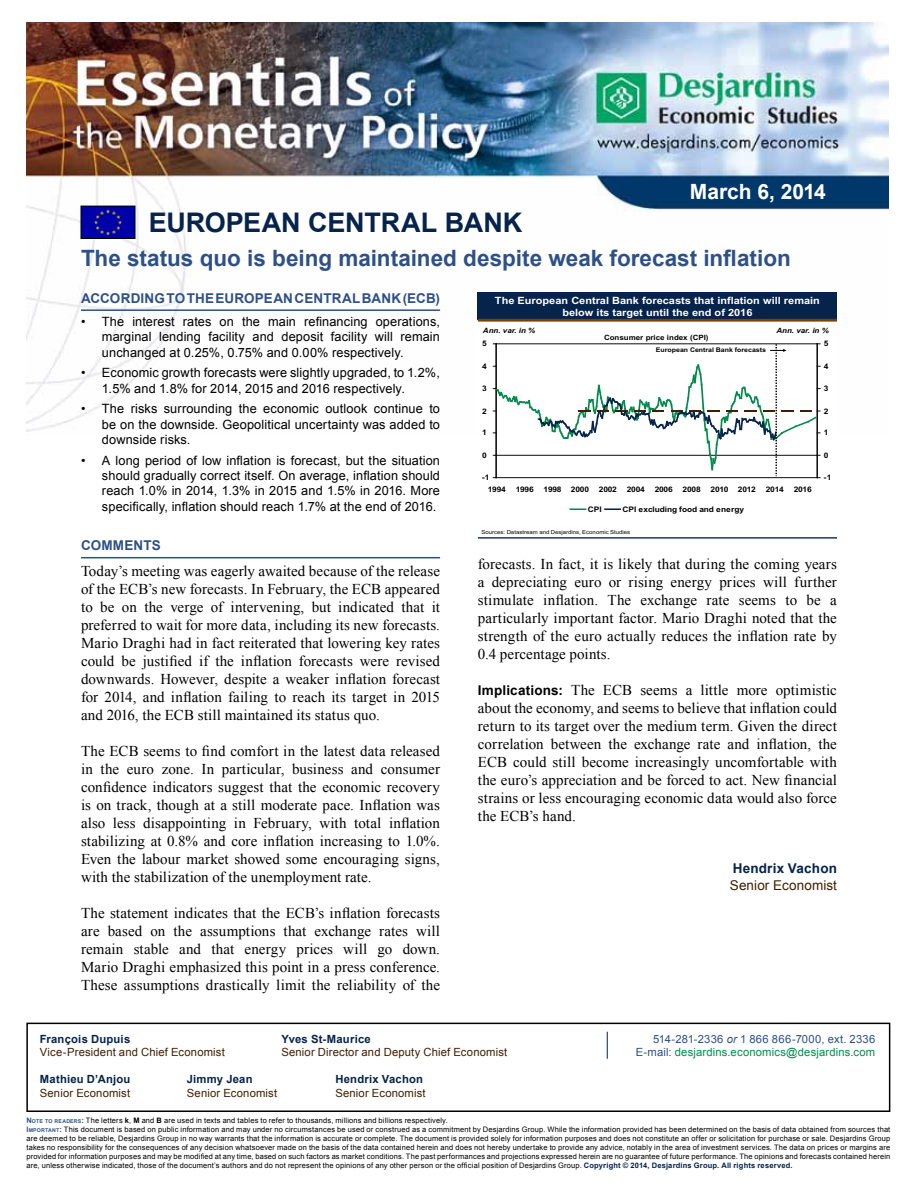
<style>
.page{position:relative;width:918px;height:1188px;background:#fff}
.page>*{position:absolute;margin:0;border:0;box-sizing:border-box;transform-origin:0 0}
.t1{font:700 27px "Arial";letter-spacing:-.005em;color:#05234b}
.t2{font:700 22.5px "Arial";color:#2d5088}
.t3{font:700 21px "Arial";color:#fff}
.t4{font:15px/18px "Times New Roman";letter-spacing:.005em;color:#000;text-align:justify}
.t5{font:700 13.5px "Arial";letter-spacing:.01em;color:#2d5088}
.t6{font:13.5px "Arial";letter-spacing:.01em;color:#401f00}
.t7{font:700 13.5px "Arial";letter-spacing:.01em;color:#05234b}
.t8{font:12.75px/15.3px "Arial";letter-spacing:.01em;color:#000;text-align:justify}
.t9{font:11.25px "Arial";letter-spacing:.015em;color:#401f00}
.t10{font:700 11.25px "Arial";letter-spacing:.02em;color:#05234b}
.t11{font:11.25px "Arial";letter-spacing:.015em;color:#008b4d}
.t12{font:11.25px "Arial";letter-spacing:.025em;color:#2d5088}
.t13{font:700 10.05px/12px "Arial";color:#fff;text-align:center;scale:1.1 1}
.t14{font:700 7.65px "Arial";letter-spacing:-.025em;color:#000;scale:1.1 1}
.t15{font:7.5px/9px "Arial";letter-spacing:.02em;color:#000}
.t16{font:700 7.2px "Arial";color:#000;scale:1.1 1}
.t17{font:italic 700 7.2px "Arial";color:#000;scale:1.1 1}
.t18{font:700 6.45px "Arial";color:#000;scale:1.1 1}
.t19{font:5.4px "Arial";letter-spacing:.005em;color:#000;scale:1.1 1}
.s1{font-family:"Arial";font-weight:700;font-size:13.5px}
.s2{font-style:italic}
.s3{color:#2d5088}
.s4{font-weight:700;color:#2d5088}
.s5{font-weight:700;font-size:5.25px;color:#2d5088}
.s6{font-weight:700}
.s7{font-weight:700;color:#05234b}
</style>
<div class="page">
<img style="left:26px;top:23px;width:862px;height:409px">
<div style="left:26px;top:1023px;width:864px;height:89px;border:2px solid #000"></div>
<svg style="left:607px;top:1032px;width:1px;height:27px"></svg>
<img style="left:83px;top:208px;width:50px;height:29px">
<div style="left:81px;top:206px;width:54px;height:33px;border:1px solid #000"></div>
<hr style="left:81px;top:309px;width:359px;height:2px;background:#2d5088">
<hr style="left:81px;top:557px;width:359px;height:1px;background:#2d5088">
<div style="left:478px;top:293px;width:359px;height:246px;background:#fff"></div>
<div style="left:478px;top:293px;width:359px;height:27px;background:#05234b"></div>
<hr style="left:478px;top:319px;width:359px;height:3px;background:#803f00">
<hr style="left:478px;top:537px;width:359px;height:2px;background:#05234b">
<svg style="left:570px;top:508px;width:15px;height:2px"></svg>
<svg style="left:605px;top:508px;width:15px;height:2px"></svg>
<svg style="left:493px;top:344px;width:327px;height:134px"></svg>
<h3 class="t3" style="left:690px;top:178px;width:138px">March 6, 2014</h3>
<h1 class="t1" style="left:149px;top:205px;width:375px">European Central Bank</h1>
<h2 class="t2" style="left:81px;top:243px;width:711px">The status quo is being maintained despite weak forecast inflation</h2>
<p class="t5" style="left:81px;top:289px;width:361px">According to the European Central Bank (ECB)</p>
<p class="t8" style="left:102px;top:314px;width:340px;text-indent:-21px">• The interest rates on the main refinancing operations, marginal lending facility and deposit facility will remain unchanged at 0.25%, 0.75% and 0.00% respectively.</p>
<p class="t8" style="left:102px;top:365px;width:340px;text-indent:-21px">• Economic growth forecasts were slightly upgraded, to 1.2%,<br>1.5% and 1.8% for 2014, 2015 and 2016 respectively.</p>
<p class="t8" style="left:102px;top:401px;width:340px;text-indent:-21px">• The risks surrounding the economic outlook continue to be on the downside. Geopolitical uncertainty was added to downside risks.</p>
<p class="t8" style="left:102px;top:453px;width:340px;text-indent:-21px">• A long period of low inflation is forecast, but the situation should gradually correct itself. On average, inflation should reach 1.0% in 2014, 1.3% in 2015 and 1.5% in 2016. More specifically, inflation should reach 1.7% at the end of 2016.</p>
<p class="t5" style="left:81px;top:537px;width:32px">Comme</p>
<p class="t5" style="left:134px;top:537px;width:27px">nts</p>
<p class="t4" style="left:81px;top:562px;width:361px">Today’s meeting was eagerly awaited because of the release of the ECB’s new forecasts. In February, the ECB appeared to be on the verge of intervening, but indicated that it preferred to wait for more data, including its new forecasts.<br>Mario Draghi had in fact reiterated that lowering key rates could be justified if the inflation forecasts were revised downwards. However, despite a weaker inflation forecast for 2014, and inflation failing to reach its target in 2015 and 2016, the ECB still maintained its status quo.</p>
<p class="t4" style="left:81px;top:742px;width:361px">The ECB seems to find comfort in the latest data released in the euro zone. In particular, business and consumer confidence indicators suggest that the economic recovery is on track, though at a still moderate pace. Inflation was also less disappointing in February, with total inflation stabilizing at 0.8% and core inflation increasing to 1.0%.<br>Even the labour market showed some encouraging signs, with the stabilization of the unemployment rate.</p>
<p class="t4" style="left:81px;top:904px;width:361px">The statement indicates that the ECB’s inflation forecasts are based on the assumptions that exchange rates will remain stable and that energy prices will go down.<br>Mario Draghi emphasized this point in a press conference.<br>These assumptions drastically limit the reliability of the</p>
<p class="t13" style="left:495px;top:295px;width:297px">The European Central Bank forecasts that inflation will remain below its target until the end of 2016</p>
<p class="t17" style="left:483px;top:326px;width:49px">Ann. var. in %</p>
<p class="t17" style="left:776px;top:326px;width:49px">Ann. var. in %</p>
<p class="t18" style="left:656px;top:346px;width:102px">European Central Bank forecasts</p>
<p class="t16" style="left:604px;top:333px;width:97px">Consumer price index (CPI)</p>
<p class="t14" style="left:482px;top:339px;width:6px">5</p>
<p class="t14" style="left:824px;top:339px;width:6px">5</p>
<p class="t14" style="left:482px;top:362px;width:6px">4</p>
<p class="t14" style="left:824px;top:362px;width:6px">4</p>
<p class="t14" style="left:482px;top:384px;width:6px">3</p>
<p class="t14" style="left:824px;top:384px;width:6px">3</p>
<p class="t14" style="left:482px;top:406px;width:6px">2</p>
<p class="t14" style="left:824px;top:406px;width:6px">2</p>
<p class="t14" style="left:482px;top:428px;width:6px">1</p>
<p class="t14" style="left:824px;top:428px;width:6px">1</p>
<p class="t14" style="left:482px;top:451px;width:6px">0</p>
<p class="t14" style="left:824px;top:451px;width:6px">0</p>
<p class="t14" style="left:482px;top:473px;width:8px">-1</p>
<p class="t14" style="left:824px;top:473px;width:8px">-1</p>
<p class="t14" style="left:488px;top:485px;width:18px">1994</p>
<p class="t14" style="left:516px;top:485px;width:18px">1996</p>
<p class="t14" style="left:544px;top:485px;width:43px">1998 2000</p>
<p class="t14" style="left:599px;top:485px;width:18px">2002</p>
<p class="t14" style="left:627px;top:485px;width:18px">2004</p>
<p class="t14" style="left:655px;top:485px;width:18px">2006</p>
<p class="t14" style="left:683px;top:485px;width:18px">2008</p>
<p class="t14" style="left:711px;top:485px;width:43px">2010 2012</p>
<p class="t14" style="left:766px;top:485px;width:18px">2014</p>
<p class="t14" style="left:794px;top:485px;width:18px">2016</p>
<p class="t14" style="left:588px;top:505px;width:14px">CPI</p>
<p class="t14" style="left:622px;top:505px;width:112px">CPI excluding food and energy</p>
<p class="t19" style="left:481px;top:529px;width:137px">Sources: Datastream and Desjardins, Economic Studies</p>
<p class="t4" style="left:478px;top:555px;width:361px">forecasts. In fact, it is likely that during the coming years a depreciating euro or rising energy prices will further stimulate inflation. The exchange rate seems to be a particularly important factor. Mario Draghi noted that the strength of the euro actually reduces the inflation rate by 0.4 percentage points.</p>
<p class="t4" style="left:478px;top:681px;width:361px"><span class="s1">Implications:</span> The ECB seems a little more optimistic about the economy, and seems to believe that inflation could return to its target over the medium term. Given the direct correlation between the exchange rate and inflation, the ECB could still become increasingly uncomfortable with the euro’s appreciation and be forced to act. New financial strains or less encouraging economic data would also force the ECB’s hand.</p>
<p class="t7" style="left:733px;top:860px;width:106px">Hendrix Vachon</p>
<p class="t6" style="left:730px;top:876px;width:109px">Senior Economist</p>
<p class="t10" style="left:40px;top:1032px;width:92px">François Dupuis</p>
<p class="t10" style="left:281px;top:1032px;width:91px">Yves St-Maurice</p>
<p class="t12" style="left:653px;top:1032px;width:224px">514-281-2336 <span class="s2">or</span> 1 866 866-7000, ext. 2336</p>
<p class="t9" style="left:40px;top:1045px;width:186px">Vice-President and Chief Economist</p>
<p class="t9" style="left:281px;top:1045px;width:227px">Senior Director and Deputy Chief Economist</p>
<p class="t11" style="left:636px;top:1045px;width:241px"><span class="s3">E-mail:</span> desjardins.economics@desjardins.com</p>
<p class="t10" style="left:40px;top:1072px;width:92px">Mathieu D’Anjou</p>
<p class="t10" style="left:187px;top:1072px;width:67px">Jimmy Jean</p>
<p class="t10" style="left:335px;top:1072px;width:89px">Hendrix Vachon</p>
<p class="t9" style="left:40px;top:1086px;width:92px">Senior Economist</p>
<p class="t9" style="left:187px;top:1086px;width:92px">Senior Economist</p>
<p class="t9" style="left:335px;top:1086px;width:92px">Senior Economist</p>
<p class="t15" style="left:26px;top:1116px;width:866px"><span class="s4">N</span><span class="s5">OTE TO READERS</span><span class="s4">:</span> The letters <span class="s6">k</span>, <span class="s6">M</span> and <span class="s6">B</span> are used in texts and tables to refer to thousands, millions and billions respectively.<br><span class="s4">I</span><span class="s5">MPORTANT</span><span class="s4">:</span> This document is based on public information and may under no circumstances be used or construed as a commitment by Desjardins Group. While the information provided has been determined on the basis of data obtained from sources that are deemed to be reliable, Desjardins Group in no way warrants that the information is accurate or complete. The document is provided solely for information purposes and does not constitute an offer or solicitation for purchase or sale. Desjardins Group takes no responsibility for the consequences of any decision whatsoever made on the basis of the data contained herein and does not hereby undertake to provide any advice, notably in the area of investment services. The data on prices or margins are provided for information purposes and may be modified at any time, based on such factors as market conditions. The past performances and projections expressed herein are no guarantee of future performance. The opinions and forecasts contained herein are, unless otherwise indicated, those of the document’s authors and do not represent the opinions of any other person or the official position of Desjardins Group. <span class="s7">Copyright © 2014, Desjardins Group. All rights reserved.</span></p>
</div>
